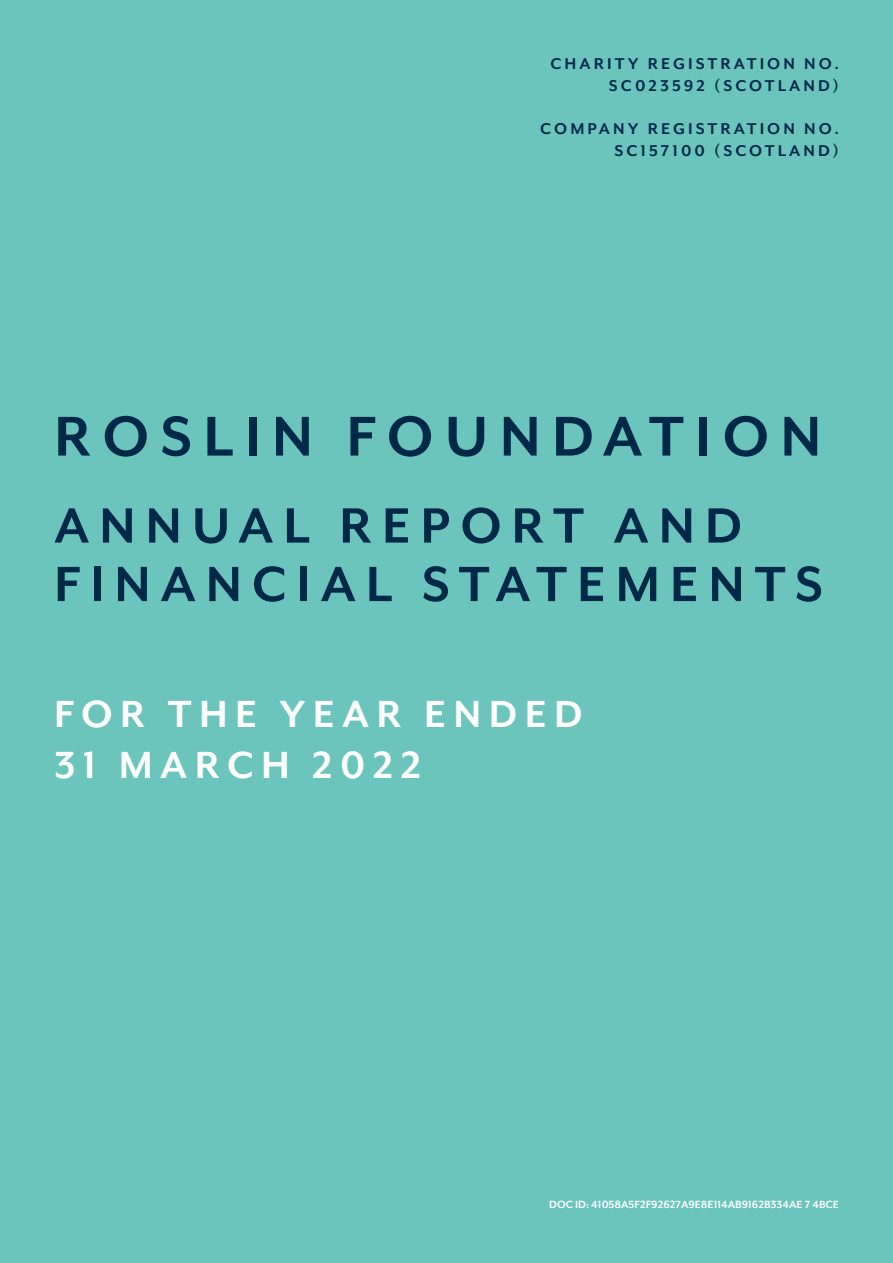
<style>
.page{position:relative;width:893px;height:1263px;background:#6bc5bd}
.page>*{position:absolute;margin:0;border:0;box-sizing:border-box;transform-origin:0 0}
.t1{font:700 64.5px "Mr Eaves Mod OT";letter-spacing:.17em;color:#002947}
.t2{font:700 57px/58.5px "Mr Eaves Mod OT";letter-spacing:.17em;color:#002947}
.t3{font:700 43.5px/51px "Mr Eaves Mod OT";letter-spacing:.17em;color:#fff}
.t4{font:700 18px/21.6px "Mr Eaves Mod OT";letter-spacing:.17em;color:#002947;text-align:right}
.t5{font:700 12px "Mr Eaves Mod OT";color:#fff}
</style>
<div class="page">
<p class="t4" style="left:550px;top:53px;width:290px">CHARITY REGISTRATION NO.<br>SC023592 (SCOTLAND)</p>
<p class="t4" style="left:540px;top:117px;width:300px">COMPANY REGISTRATION NO.<br>SC157100 (SCOTLAND)</p>
<p class="t1" style="left:54px;top:400px;width:769px">ROSLIN FOUNDATION</p>
<p class="t2" style="left:54px;top:495px;width:771px">ANNUAL REPORT AND<br>FINANCIAL STATEMENTS</p>
<p class="t3" style="left:54px;top:688px;width:530px">FOR THE YEAR ENDED<br>31 MARCH 2022</p>
<p class="t5" style="left:549px;top:1198px;width:291px">DOC ID: 41058A5F2F92627A9E8E114AB9162B334AE 7 4BCE</p>
</div>
